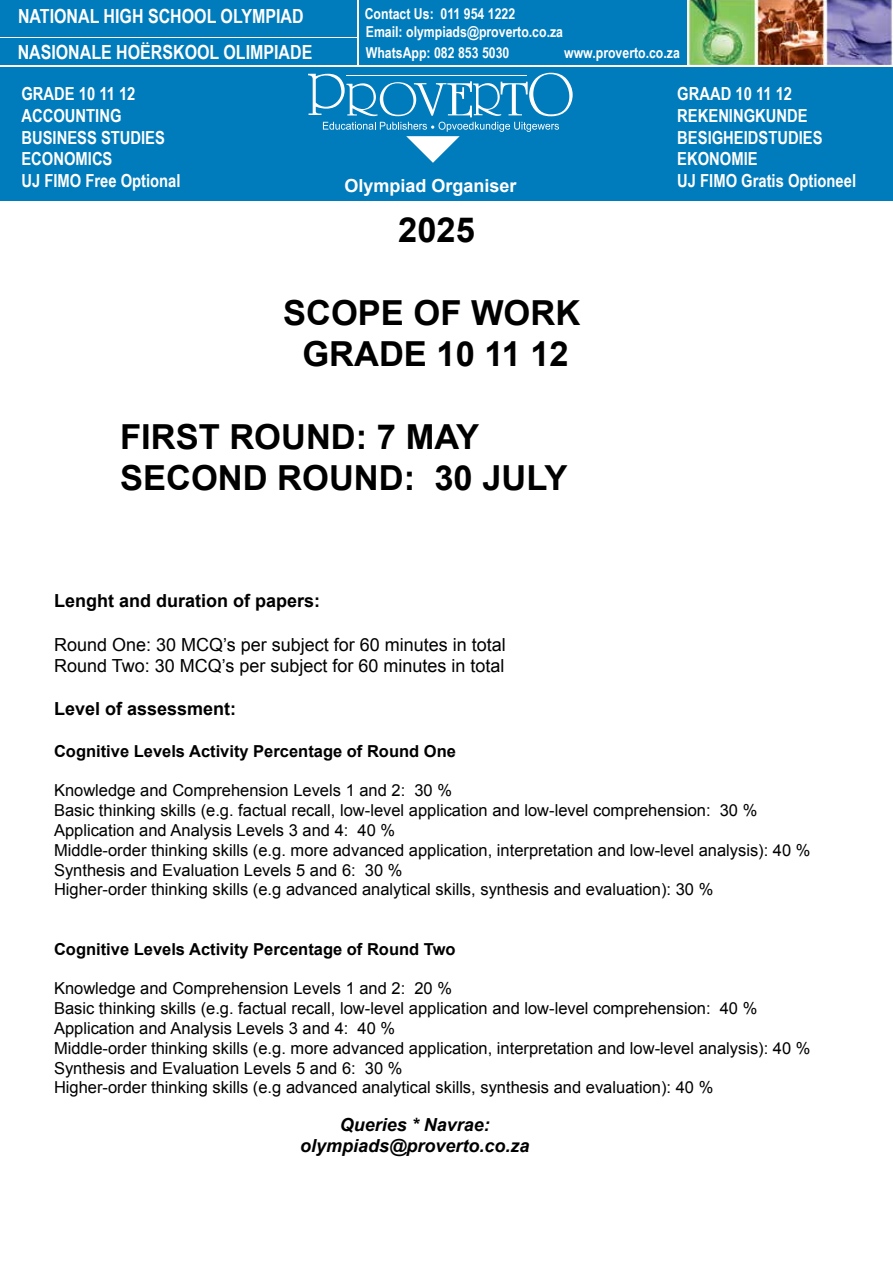
<style>
.page{position:relative;width:893px;height:1263px;background:#fff}
.page>*{position:absolute;margin:0;border:0;box-sizing:border-box;transform-origin:0 0}
.t1{font:700 34.5px/41.4px "Arial";color:#000;text-align:center}
.t2{font:700 19.5px "Arial Narrow";color:#fff}
.t3{font:700 18px/21.6px "Arial Narrow";color:#fff}
.t4{font:18px/21.6px "Arial";color:#000}
.t5{font:700 18px "Arial";color:#000}
.t6{font:italic 700 18px/21.6px "Arial";color:#000;text-align:center}
.t7{font:700 18px "Arial";color:#fff}
.t8{font:18px "Minion Pro";color:#fff}
.t9{font:16.5px/19.8px "Arial";color:#000}
.t10{font:700 16.5px "Arial";color:#000}
.t11{font:700 15px/18px "Arial Narrow";color:#fff}
</style>
<div class="page">
<div style="left:0;top:68px;width:893px;height:133px;background:#007bbb"></div>
<svg style="left:308px;top:73px;width:265px;height:90px"></svg>
<img style="left:686px;top:0;width:207px;height:65px">
<div style="left:0;top:38px;width:356px;height:27px;background:#007bbb"></div>
<div style="left:0;top:0;width:356px;height:36px;background:#007bbb"></div>
<div style="left:359px;top:0;width:327px;height:65px;background:#007bbb"></div>
<p class="t2" style="left:18px;top:2px;width:287px">NATIONAL HIGH SCHOOL OLYMPIAD</p>
<p class="t8" style="left:141px;top:26px;width:10px">..</p>
<p class="t2" style="left:18px;top:38px;width:296px">NASIONALE HOERSKOOL OLIMPIADE</p>
<p class="t3" style="left:21px;top:82px;width:161px">GRADE 10 11 12<br>ACCOUNTING<br>BUSINESS STUDIES<br>ECONOMICS<br>UJ FIMO Free Optional</p>
<p class="t11" style="left:365px;top:4px;width:200px">Contact Us: 011 954 1222<br>Email: olympiads@proverto.co.za</p>
<p class="t11" style="left:366px;top:43px;width:145px">WhatsApp: 082 853 5030</p>
<p class="t11" style="left:564px;top:43px;width:117px">www.proverto.co.za</p>
<p class="t7" style="left:345px;top:174px;width:174px">Olympiad Organiser</p>
<h1 class="t1" style="left:398px;top:210px;width:78px">2025</h1>
<p class="t3" style="left:677px;top:82px;width:180px">GRAAD 10 11 12<br>REKENINGKUNDE<br>BESIGHEIDSTUDIES<br>EKONOMIE<br>UJ FIMO Gratis Optioneel</p>
<h1 class="t1" style="left:283px;top:293px;width:299px">SCOPE OF WORK<br>GRADE 10 11 12</h1>
<h1 class="t1" style="left:120px;top:417px;width:449px;text-align:left">FIRST ROUND: 7 MAY<br>SECOND ROUND: 30 JULY</h1>
<p class="t5" style="left:54px;top:589px;width:268px">Lenght and duration of papers:</p>
<p class="t4" style="left:54px;top:634px;width:453px">Round One: 30 MCQ’s per subject for 60 minutes in total<br>Round Two: 30 MCQ’s per subject for 60 minutes in total</p>
<p class="t5" style="left:54px;top:697px;width:184px">Level of assessment:</p>
<p class="t10" style="left:54px;top:740px;width:403px">Cognitive Levels Activity Percentage of Round One</p>
<p class="t9" style="left:54px;top:781px;width:758px">Knowledge and Comprehension Levels 1 and 2: 30 %<br>Basic thinking skills (e.g. factual recall, low-level application and low-level comprehension: 30 % Application and Analysis Levels 3 and 4: 40 %<br>Middle-order thinking skills (e.g. more advanced application, interpretation and low-level analysis): 40 % Synthesis and Evaluation Levels 5 and 6: 30 %<br>Higher-order thinking skills (e.g advanced analytical skills, synthesis and evaluation): 30 %</p>
<p class="t10" style="left:54px;top:938px;width:403px">Cognitive Levels Activity Percentage of Round Two</p>
<p class="t9" style="left:54px;top:979px;width:758px">Knowledge and Comprehension Levels 1 and 2: 20 %<br>Basic thinking skills (e.g. factual recall, low-level application and low-level comprehension: 40 % Application and Analysis Levels 3 and 4: 40 %<br>Middle-order thinking skills (e.g. more advanced application, interpretation and low-level analysis): 40 % Synthesis and Evaluation Levels 5 and 6: 30 %<br>Higher-order thinking skills (e.g advanced analytical skills, synthesis and evaluation): 40 %</p>
<p class="t6" style="left:300px;top:1114px;width:231px">Queries * Navrae: olympiads@proverto.co.za</p>
</div>
